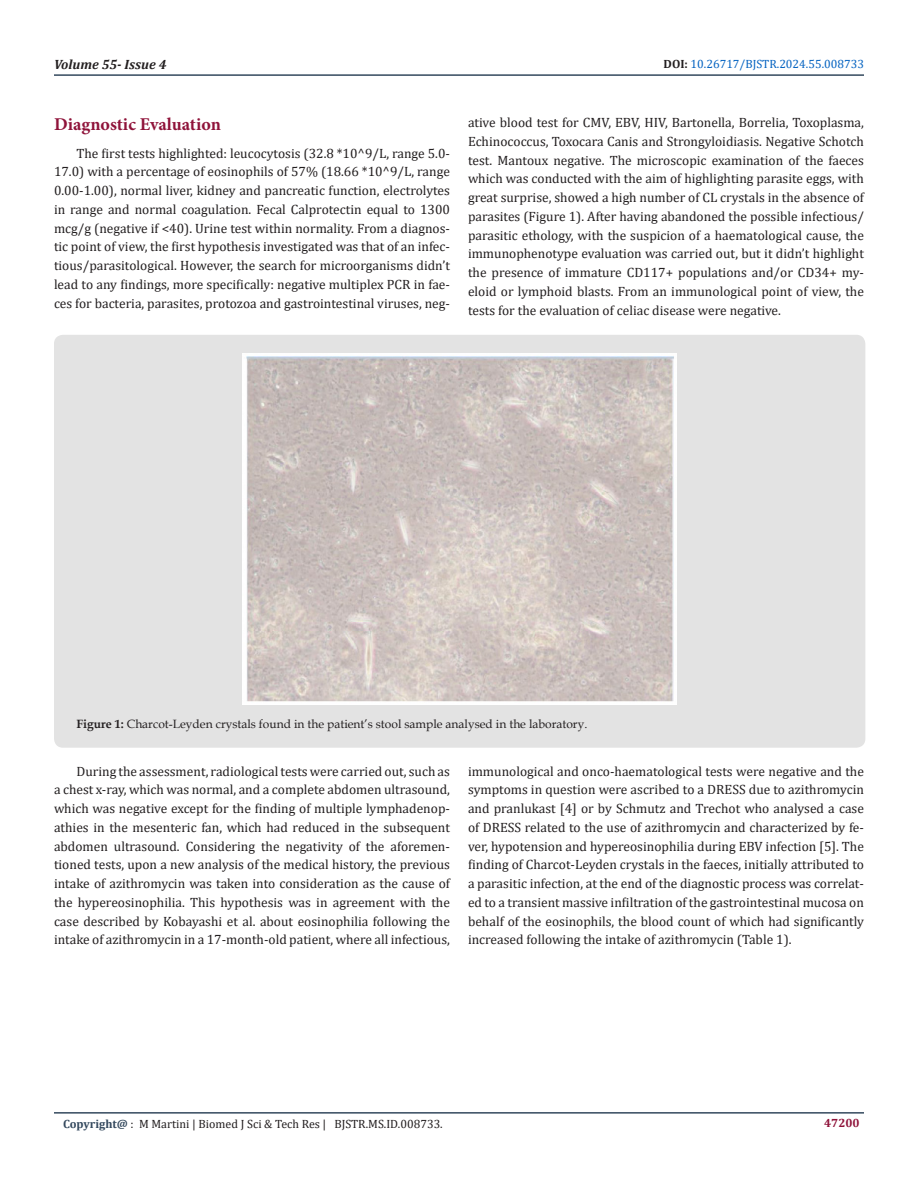
<style>
.page{position:relative;width:918px;height:1188px;background:#fff}
.page>*{position:absolute;margin:0;border:0;box-sizing:border-box;transform-origin:0 0}
.t1{font:700 18px "Minion Pro";color:#8f133a}
.t2{font:13.5px/18.8px "Cambria";color:#231f20;text-align:justify}
.t3{font:italic 700 13.5px "Cambria";color:#231f20}
.t4{font:12px "Book Antiqua";color:#231f20}
.t5{font:12px "Cambria";color:#231f20}
.t6{font:12px "Cambria";color:#0563c1}
.t7{font:700 12px "Cambria";color:#8f133a}
.s1{font-weight:700;color:#231f20}
.s2{font-weight:700}
.s3{font-weight:700;color:#34495e}
</style>
<div class="page">
<hr style="left:54px;top:1112px;width:810px;height:2px;background:#34495e">
<hr style="left:54px;top:74px;width:810px;height:2px;background:#34495e">
<div style="left:54px;top:335px;width:811px;height:413px;background:#e3e3e3;border-radius:9px"></div>
<img style="left:243px;top:353px;width:433px;height:351px">
<p class="t3" style="left:54px;top:55px;width:114px">Volume 55- Issue 4</p>
<p class="t6" style="left:664px;top:57px;width:202px"><span class="s1">DOI:</span> 10.26717/BJSTR.2024.55.008733</p>
<p class="t1" style="left:54px;top:111px;width:168px">Diagnostic Evaluation</p>
<p class="t2" style="left:54px;top:144px;width:398px;text-indent:22px">The first tests highlighted: leucocytosis (32.8 *10^9/L, range 5.0- 17.0) with a percentage of eosinophils of 57% (18.66 *10^9/L, range 0.00-1.00), normal liver, kidney and pancreatic function, electrolytes in range and normal coagulation. Fecal Calprotectin equal to 1300 mcg/g (negative if &lt;40). Urine test within normality. From a diagnos&shy;tic point of view, the first hypothesis investigated was that of an infec&shy;tious/parasitological. However, the search for microorganisms didn’t lead to any findings, more specifically: negative multiplex PCR in fae&shy;ces for bacteria, parasites, protozoa and gastrointestinal viruses, neg-</p>
<p class="t2" style="left:468px;top:113px;width:398px">ative blood test for CMV, EBV, HIV, Bartonella, Borrelia, Toxoplasma, Echinococcus, Toxocara Canis and Strongyloidiasis. Negative Schotch test. Mantoux negative. The microscopic examination of the faeces which was conducted with the aim of highlighting parasite eggs, with great surprise, showed a high number of CL crystals in the absence of parasites (Figure 1). After having abandoned the possible infectious/ parasitic ethology, with the suspicion of a haematological cause, the immunophenotype evaluation was carried out, but it didn’t highlight the presence of immature CD117+ populations and/or CD34+ my&shy;eloid or lymphoid blasts. From an immunological point of view, the tests for the evaluation of celiac disease were negative.</p>
<p class="t4" style="left:76px;top:716px;width:512px"><span class="s2">Figure 1:</span> Charcot-Leyden crystals found in the patient’s stool sample analysed in the laboratory.</p>
<p class="t2" style="left:54px;top:761px;width:398px;text-indent:22px">During the assessment, radiological tests were carried out, such as a chest x-ray, which was normal, and a complete abdomen ultrasound, which was negative except for the finding of multiple lymphadenop&shy;athies in the mesenteric fan, which had reduced in the subsequent abdomen ultrasound. Considering the negativity of the aforemen&shy;tioned tests, upon a new analysis of the medical history, the previous intake of azithromycin was taken into consideration as the cause of the hypereosinophilia. This hypothesis was in agreement with the case described by Kobayashi et al. about eosinophilia following the intake of azithromycin in a 17-month-old patient, where all infectious,</p>
<p class="t2" style="left:468px;top:761px;width:398px">immunological and onco-haematological tests were negative and the symptoms in question were ascribed to a DRESS due to azithromycin and pranlukast [4] or by Schmutz and Trechot who analysed a case of DRESS related to the use of azithromycin and characterized by fe&shy;ver, hypotension and hypereosinophilia during EBV infection [5]. The finding of Charcot-Leyden crystals in the faeces, initially attributed to a parasitic infection, at the end of the diagnostic process was correlat&shy;ed to a transient massive infiltration of the gastrointestinal mucosa on behalf of the eosinophils, the blood count of which had significantly increased following the intake of azithromycin (Table 1).</p>
<p class="t5" style="left:63px;top:1117px;width:381px"><span class="s3">Copyright@</span> : M Martini | Biomed J Sci &amp; Tech Res | BJSTR.MS.ID.008733.</p>
<p class="t7" style="left:824px;top:1115px;width:37px">47200</p>
</div>
